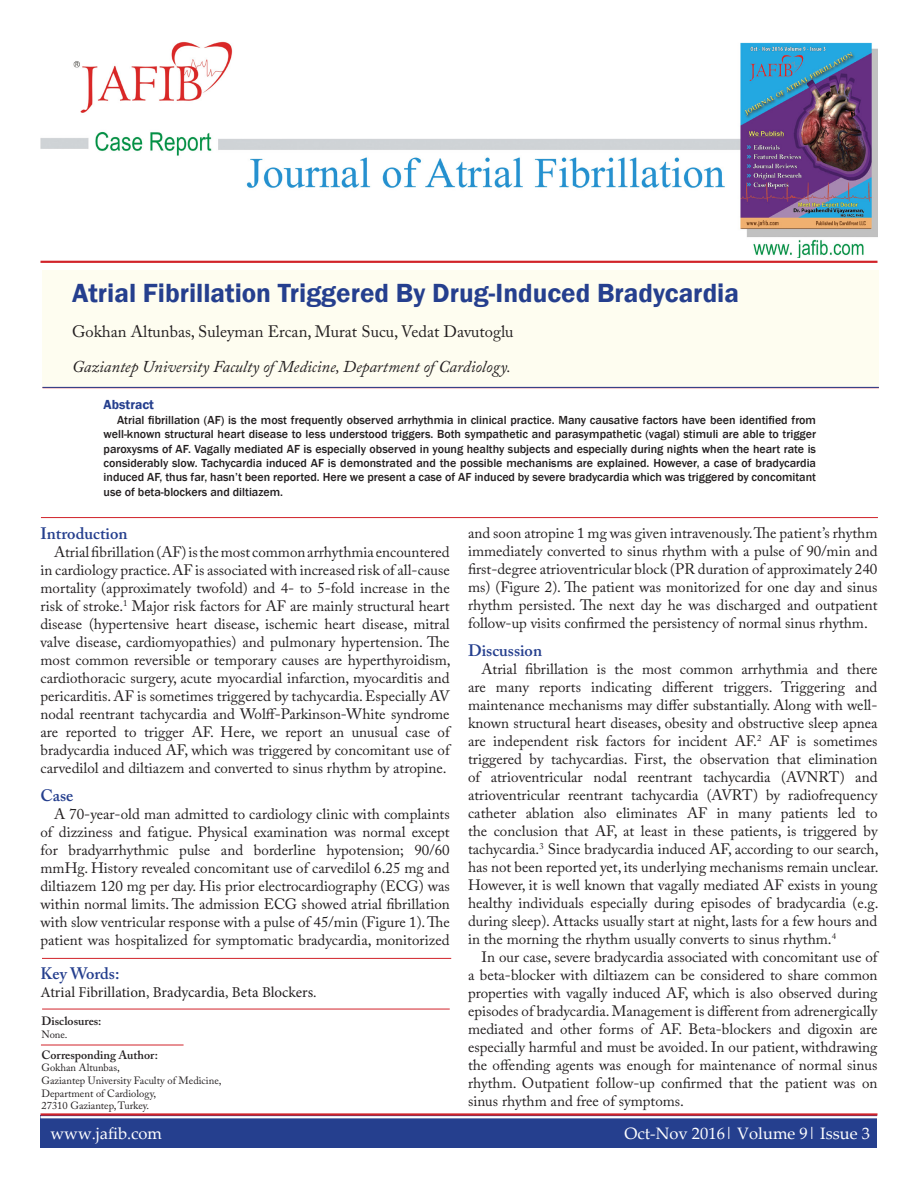
<style>
.page{position:relative;width:918px;height:1188px;background:#fff}
.page>*{position:absolute;margin:0;border:0;box-sizing:border-box;transform-origin:0 0}
._05_Article_Title{font:600 27px "Franklin Gothic";color:#253f8e}
._07_Author_Affiliati{font:italic 16.5px "Adobe Caslon Pro";color:#231f20}
._06_Author_block{font:16.5px "Adobe Caslon Pro";color:#231f20}
.white_header_for_blu{font:16.5px "Palatino Linotype";color:#fff}
._11_Body_Header{font:600 16.5px "Adobe Caslon Pro";color:#253f8e}
._10_Body_Text{font:600 16.5px "Adobe Caslon Pro";color:#253f8e}
._10_Body_Text-2{font:15px/18px "Adobe Caslon Pro";color:#231f20;text-align:justify}
.t1{font:15px "Minion Pro";color:#231f20}
._08_Abstract_Header{font:600 13.5px "Franklin Gothic";color:#253f8e}
._09_Abstract_Body{font:500 12px/14.4px "Franklin Gothic";color:#231f20;text-align:justify}
._13_small_text_for_h{font:600 12px "Adobe Caslon Pro";color:#231f20}
._14_Small_text_heade{font:600 12px "Adobe Caslon Pro";color:#231f20}
._13_small_text_for_h-2{font:10.5px "Adobe Caslon Pro";color:#231f20}
</style>
<div class="page">
<div style="left:42px;top:270px;width:837px;height:117px;background:#fefdf0"></div>
<hr style="left:41px;top:517px;width:837px;height:1px;background:#d1232a">
<hr style="left:42px;top:1009px;width:408px;height:1px;background:#d1232a">
<hr style="left:41px;top:1045px;width:143px;height:1px;background:#d1232a">
<hr style="left:42px;top:958px;width:409px;height:1px;background:#d1232a">
<div style="left:40px;top:1115px;width:838px;height:33px;background:#253f8e"></div>
<hr style="left:40px;top:1113px;width:838px;height:3px;background:#d1232a">
<hr style="left:40px;top:1116px;width:838px;height:2px;background:#fff">
<hr style="left:42px;top:387px;width:837px;height:1px;background:#253f8e">
<hr style="left:40px;top:261px;width:838px;height:2px;background:#d1232a">
<img style="left:40px;top:41px;width:837px;height:217px">
<p class="_05_Article_Title" style="left:72px;top:276px;width:668px">Atrial Fibrillation Triggered By Drug-Induced Bradycardia</p>
<p class="_06_Author_block" style="left:72px;top:322px;width:443px">Gokhan Altunbas, Suleyman Ercan, Murat Sucu, Vedat Davutoglu</p>
<p class="_07_Author_Affiliati" style="left:72px;top:356px;width:440px">Gaziantep University Faculty of Medicine, Department of Cardiology.</p>
<p class="_08_Abstract_Header" style="left:104px;top:396px;width:52px">Abstract</p>
<p class="_09_Abstract_Body" style="left:104px;top:413px;width:714px;text-indent:14px">Atrial fibrillation (AF) is the most frequently observed arrhythmia in clinical practice. Many causative factors have been identified from well-known structural heart disease to less understood triggers. Both sympathetic and parasympathetic (vagal) stimuli are able to trigger paroxysms of AF. Vagally mediated AF is especially observed in young healthy subjects and especially during nights when the heart rate is considerably slow. Tachycardia induced AF is demonstrated and the possible mechanisms are explained. However, a case of bradycardia induced AF, thus far, hasn’t been reported. Here we present a case of AF induced by severe bradycardia which was triggered by concomitant use of beta-blockers and diltiazem.</p>
<p class="_11_Body_Header" style="left:40px;top:524px;width:89px">Introduction</p>
<p class="_10_Body_Text-2" style="left:40px;top:543px;width:412px;text-indent:14px">Atrial fibrillation (AF) is the most common arrhythmia encountered in cardiology practice. AF is associated with increased risk of all-cause mortality (approximately twofold) and 4- to 5-fold increase in the risk of stroke.<sup>1</sup> Major risk factors for AF are mainly structural heart disease (hypertensive heart disease, ischemic heart disease, mitral valve disease, cardiomyopathies) and pulmonary hypertension. The most common reversible or temporary causes are hyperthyroidism, cardiothoracic surgery, acute myocardial infarction, myocarditis and pericarditis. AF is sometimes triggered by tachycardia. Especially AV nodal reentrant tachycardia and Wolff-Parkinson-White syndrome are reported to trigger AF. Here, we report an unusual case of bradycardia induced AF, which was triggered by concomitant use of carvedilol and diltiazem and converted to sinus rhythm by atropine.</p>
<p class="_10_Body_Text" style="left:40px;top:786px;width:34px">Case</p>
<p class="_10_Body_Text-2" style="left:40px;top:805px;width:411px;text-indent:14px">A 70-year-old man admitted to cardiology clinic with complaints of dizziness and fatigue. Physical examination was normal except for bradyarrhythmic pulse and borderline hypotension; 90/60 mmHg. History revealed concomitant use of carvedilol 6.25 mg and diltiazem 120 mg per day. His prior electrocardiography (ECG) was within normal limits. The admission ECG showed atrial fibrillation with slow ventricular response with a pulse of 45/min (Figure 1). The patient was hospitalized for symptomatic bradycardia, monitorized</p>
<p class="_11_Body_Header" style="left:41px;top:963px;width:80px">Key Words:</p>
<p class="t1" style="left:41px;top:982px;width:278px">Atrial Fibrillation, Bradycardia, Beta Blockers.</p>
<p class="_14_Small_text_heade" style="left:42px;top:1014px;width:62px">Disclosures:</p>
<p class="_13_small_text_for_h-2" style="left:42px;top:1028px;width:28px">None.</p>
<p class="_13_small_text_for_h" style="left:42px;top:1048px;width:118px">Corresponding Author:</p>
<p class="_13_small_text_for_h-2" style="left:42px;top:1062px;width:80px">Gokhan Altunbas,</p>
<p class="_13_small_text_for_h-2" style="left:42px;top:1074px;width:181px">Gaziantep University Faculty of Medicine,</p>
<p class="_13_small_text_for_h-2" style="left:42px;top:1087px;width:116px">Department of Cardiology,</p>
<p class="_13_small_text_for_h-2" style="left:42px;top:1099px;width:109px">27310 Gaziantep, Turkey.</p>
<p class="_10_Body_Text-2" style="left:468px;top:524px;width:411px">and soon atropine 1 mg was given intravenously. The patient’s rhythm immediately converted to sinus rhythm with a pulse of 90/min and first-degree atrioventricular block (PR duration of approximately 240 ms) (Figure 2). The patient was monitorized for one day and sinus rhythm persisted. The next day he was discharged and outpatient follow-up visits confirmed the persistency of normal sinus rhythm.</p>
<p class="_10_Body_Text" style="left:468px;top:641px;width:76px">Discussion</p>
<p class="_10_Body_Text-2" style="left:468px;top:660px;width:412px;text-indent:14px">Atrial fibrillation is the most common arrhythmia and there are many reports indicating different triggers. Triggering and maintenance mechanisms may differ substantially. Along with well&shy;known structural heart diseases, obesity and obstructive sleep apnea are independent risk factors for incident AF.<sup>2</sup> AF is sometimes triggered by tachycardias. First, the observation that elimination of atrioventricular nodal reentrant tachycardia (AVNRT) and atrioventricular reentrant tachycardia (AVRT) by radiofrequency catheter ablation also eliminates AF in many patients led to the conclusion that AF, at least in these patients, is triggered by tachycardia.<sup>3</sup> Since bradycardia induced AF, according to our search, has not been reported yet, its underlying mechanisms remain unclear.<br>However, it is well known that vagally mediated AF exists in young healthy individuals especially during episodes of bradycardia (e.g. during sleep). Attacks usually start at night, lasts for a few hours and in the morning the rhythm usually converts to sinus rhythm.<sup>4</sup></p>
<p class="_10_Body_Text-2" style="left:468px;top:948px;width:411px;text-indent:14px">In our case, severe bradycardia associated with concomitant use of a beta-blocker with diltiazem can be considered to share common properties with vagally induced AF, which is also observed during episodes of bradycardia. Management is different from adrenergically mediated and other forms of AF. Beta-blockers and digoxin are especially harmful and must be avoided. In our patient, withdrawing the offending agents was enough for maintenance of normal sinus rhythm. Outpatient follow-up confirmed that the patient was on sinus rhythm and free of symptoms.</p>
<p class="white_header_for_blu" style="left:51px;top:1122px;width:113px">www.jafib.com</p>
<p class="white_header_for_blu" style="left:625px;top:1122px;width:247px">Oct-Nov 2016| Volume 9| Issue 3</p>
</div>
